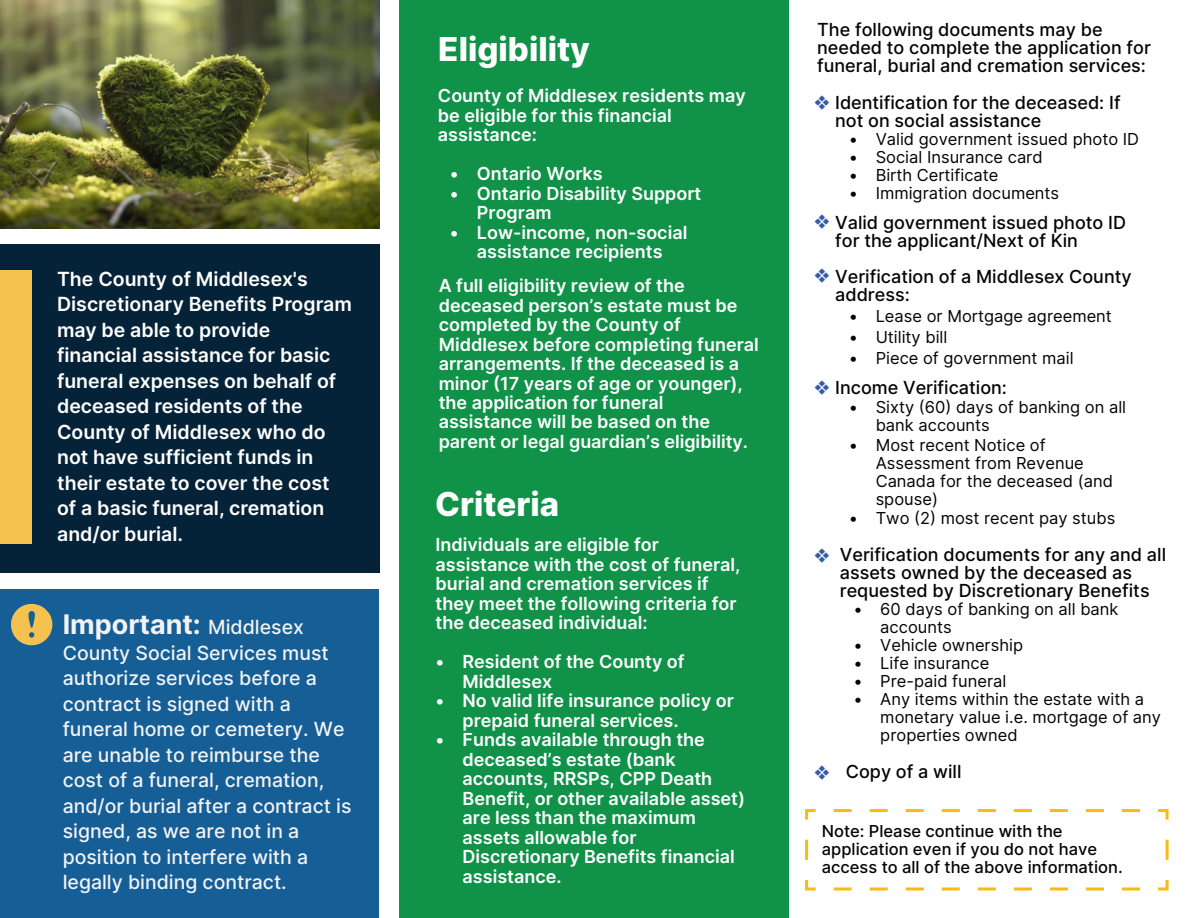
<style>
.page{position:relative;width:1188px;height:918px;background:#fff}
.page>*{position:absolute;margin:0;border:0;box-sizing:border-box;transform-origin:0 0}
.t1{font:800 33px "Inter";color:#fff}
.t2{font:700 27px "Inter";color:#f2f3f4}
.t3{font:600 19.5px/25.5px "Inter";color:#fff}
.t4{font:500 19.5px/25.5px "Inter";color:#f2f3f4}
.t5{font:600 18px/19.5px "Inter";color:#fff}
.t6{font:500 18px/18px "Inter";color:#040503}
.t7{font:16.5px/18px "Inter";color:#040503}
.t8{font:500 16.5px/18px "Inter";color:#040503}
.t9{font:15px "Inter";color:#365ba9}
.s1{font-weight:500;font-size:19.5px}
</style>
<div class="page">
<div style="left:400px;top:0;width:389px;height:918px;background:#109249"></div>
<div style="left:1px;top:589px;width:378px;height:329px;background:#165e96"></div>
<div style="left:0;top:244px;width:379px;height:329px;background:#052338"></div>
<img style="left:0;top:0;width:379px;height:229px">
<svg style="left:1158px;top:880px;width:11px;height:11px"></svg>
<svg style="left:833px;top:887px;width:307px;height:3px"></svg>
<svg style="left:805px;top:880px;width:11px;height:11px"></svg>
<svg style="left:805px;top:839px;width:3px;height:21px"></svg>
<svg style="left:805px;top:809px;width:11px;height:11px"></svg>
<svg style="left:834px;top:809px;width:306px;height:3px"></svg>
<svg style="left:1158px;top:809px;width:11px;height:11px"></svg>
<svg style="left:1166px;top:840px;width:3px;height:20px"></svg>
<svg style="left:11px;top:604px;width:41px;height:42px"></svg>
<div style="left:0;top:271px;width:32px;height:273px;background:#f5c24f"></div>
<p class="t3" style="left:57px;top:265px;width:296px">The County of Middlesex's<br>Discretionary Benefits Program may be able to provide financial assistance for basic funeral expenses on behalf of deceased residents of the<br>County of Middlesex who do not have sufficient funds in their estate to cover the cost of a basic funeral, cremation and/or burial.</p>
<h2 class="t2" style="left:63px;top:604px;width:243px">Important: <span class="s1">Middlesex</span></h2>
<p class="t4" style="left:63px;top:639px;width:290px">County Social Services must authorize services before a contract is signed with a funeral home or cemetery. We are unable to reimburse the cost of a funeral, cremation, and/or burial after a contract is signed, as we are not in a position to interfere with a legally binding contract.</p>
<h1 class="t1" style="left:438px;top:24px;width:153px">Eligibility</h1>
<p class="t5" style="left:438px;top:86px;width:309px">County of Middlesex residents may be eligible for this financial assistance:</p>
<p class="t5" style="left:450px;top:164px;width:154px">• Ontario Works</p>
<p class="t5" style="left:477px;top:183px;width:226px;text-indent:-27px">• Ontario Disability Support<br>Program</p>
<p class="t5" style="left:450px;top:222px;width:239px;text-align:center">• Low-income, non-social assistance recipients</p>
<p class="t5" style="left:439px;top:275px;width:322px">A full eligibility review of the deceased person’s estate must be completed by the County of Middlesex before completing funeral arrangements. If the deceased is a minor (17 years of age or younger), the application for funeral assistance will be based on the parent or legal guardian’s eligibility.</p>
<h1 class="t1" style="left:435px;top:479px;width:125px">Criteria</h1>
<p class="t5" style="left:436px;top:534px;width:307px">Individuals are eligible for assistance with the cost of funeral, burial and cremation services if they meet the following criteria for the deceased individual:</p>
<p class="t5" style="left:463px;top:651px;width:224px;text-indent:-27px">• Resident of the County of<br>Middlesex</p>
<p class="t5" style="left:463px;top:690px;width:273px;text-indent:-27px">• No valid life insurance policy or prepaid funeral services.</p>
<p class="t5" style="left:463px;top:729px;width:284px;text-indent:-27px">• Funds available through the deceased’s estate (bank accounts, RRSPs, CPP Death<br>Benefit, or other available asset) are less than the maximum assets allowable for<br>Discretionary Benefits financial assistance.</p>
<p class="t6" style="left:817px;top:20px;width:335px">The following documents may be needed to complete the application for funeral, burial and cremation services:</p>
<p class="t6" style="left:835px;top:93px;width:287px">Identification for the deceased: If not on social assistance</p>
<p class="t7" style="left:849px;top:129px;width:292px">• Valid government issued photo ID</p>
<p class="t7" style="left:849px;top:147px;width:196px">• Social Insurance card</p>
<p class="t7" style="left:849px;top:165px;width:151px">• Birth Certificate</p>
<p class="t7" style="left:849px;top:183px;width:212px">• Immigration documents</p>
<p class="t6" style="left:835px;top:213px;width:292px">Valid government issued photo ID for the applicant/Next of Kin</p>
<p class="t9" style="left:814px;top:92px;width:17px">❖</p>
<p class="t9" style="left:814px;top:211px;width:17px">❖</p>
<p class="t9" style="left:814px;top:264px;width:17px">❖</p>
<p class="t6" style="left:835px;top:267px;width:298px">Verification of a Middlesex County address:</p>
<p class="t7" style="left:849px;top:307px;width:265px">• Lease or Mortgage agreement</p>
<p class="t7" style="left:849px;top:328px;width:100px">• Utility bill</p>
<p class="t7" style="left:849px;top:349px;width:227px">• Piece of government mail</p>
<p class="t6" style="left:835px;top:378px;width:173px">Income Verification:</p>
<p class="t7" style="left:876px;top:398px;width:252px;text-indent:-27px">• Sixty (60) days of banking on all bank accounts</p>
<p class="t7" style="left:876px;top:435px;width:239px;text-indent:-27px">• Most recent Notice of<br>Assessment from Revenue<br>Canada for the deceased (and spouse)</p>
<p class="t7" style="left:849px;top:509px;width:268px">• Two (2) most recent pay stubs</p>
<p class="t6" style="left:840px;top:545px;width:328px">Verification documents for any and all assets owned by the deceased as requested by Discretionary Benefits</p>
<p class="t7" style="left:880px;top:600px;width:240px;text-indent:-27px">• 60 days of banking on all bank accounts</p>
<p class="t7" style="left:853px;top:636px;width:171px">• Vehicle ownership</p>
<p class="t7" style="left:853px;top:654px;width:138px">• Life insurance</p>
<p class="t7" style="left:853px;top:672px;width:155px">• Pre-paid funeral</p>
<p class="t7" style="left:880px;top:690px;width:282px;text-indent:-27px">• Any items within the estate with a monetary value i.e. mortgage of any properties owned</p>
<p class="t9" style="left:814px;top:377px;width:17px">❖</p>
<p class="t9" style="left:814px;top:545px;width:17px">❖</p>
<p class="t9" style="left:814px;top:762px;width:17px">❖</p>
<p class="t6" style="left:846px;top:762px;width:117px">Copy of a will</p>
<p class="t8" style="left:822px;top:821px;width:302px">Note: Please continue with the application even if you do not have access to all of the above information.</p>
</div>
